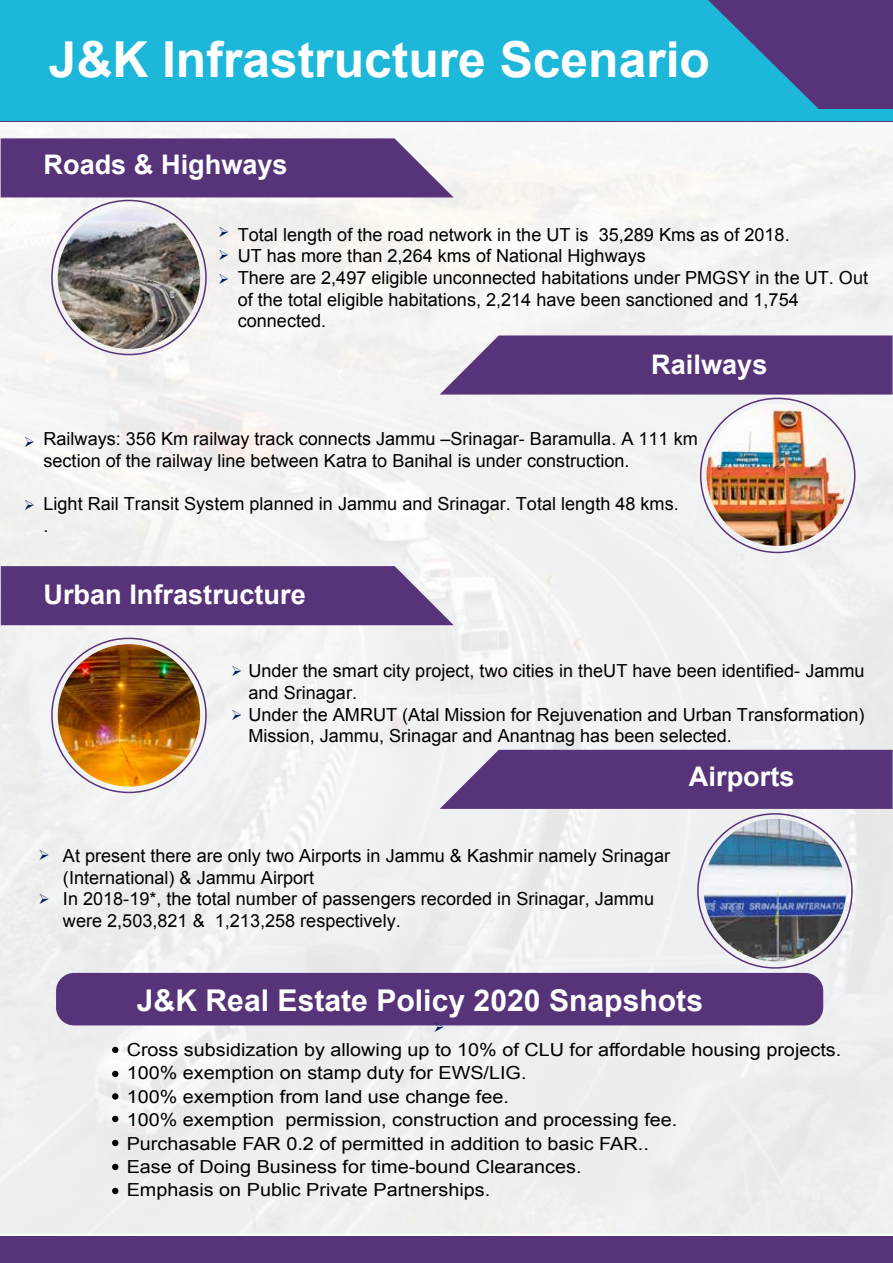
<style>
.page{position:relative;width:893px;height:1263px;background:#fff}
.page>*{position:absolute;margin:0;border:0;box-sizing:border-box;transform-origin:0 0}
.t1{font:700 49.5px "Arial";color:#fff}
.t2{font:700 30px "Arial";color:#fff}
.t3{font:700 27px "Arial";color:#fff}
.t4{font:18px/21.6px "Arial";color:#000}
.t5{font:18px/23.4px "Arial";color:#000;scale:1.1 1}
.t6{font:14.25px/23.4px "Wingdings";color:#002060;text-align:justify}
</style>
<div class="page">
<img style="left:1px;top:121px;width:892px;height:1112px">
<div style="left:0;top:0;width:893px;height:121px;background:#57347a"></div>
<div style="left:0;top:1236px;width:893px;height:27px;background:#57347a"></div>
<div style="left:0;top:0;width:819px;height:121px;background:#1db7d9"></div>
<div style="left:789px;top:109px;width:104px;height:12px;background:#1db7d9"></div>
<div style="left:56px;top:973px;width:767px;height:52px;background:#57347a;border-radius:18px"></div>
<img style="left:58px;top:206px;width:142px;height:143px;border-radius:71px">
<img style="left:704px;top:819px;width:142px;height:142px;border-radius:71px">
<img style="left:706px;top:403px;width:143px;height:143px;border-radius:71px">
<img style="left:58px;top:644px;width:142px;height:143px;border-radius:71px">
<svg style="left:1px;top:138px;width:453px;height:59px;background:#624182"></svg>
<svg style="left:440px;top:335px;width:453px;height:60px;background:#634383"></svg>
<svg style="left:440px;top:750px;width:453px;height:59px;background:#614082"></svg>
<svg style="left:1px;top:566px;width:453px;height:59px;background:#614082"></svg>
<div style="left:289px;top:389px;width:132px;height:59px;background:#f3f3f3"></div>
<svg style="left:112px;top:1047px;width:6px;height:6px"></svg>
<svg style="left:112px;top:1071px;width:6px;height:6px"></svg>
<svg style="left:112px;top:1093px;width:6px;height:6px"></svg>
<svg style="left:112px;top:1116px;width:6px;height:6px"></svg>
<svg style="left:112px;top:1140px;width:6px;height:6px"></svg>
<svg style="left:112px;top:1164px;width:6px;height:6px"></svg>
<svg style="left:112px;top:1188px;width:6px;height:6px"></svg>
<svg style="left:40px;top:849px;width:9px;height:11px"></svg>
<svg style="left:40px;top:893px;width:9px;height:10px"></svg>
<svg style="left:233px;top:666px;width:8px;height:10px"></svg>
<svg style="left:233px;top:709px;width:8px;height:11px"></svg>
<svg style="left:25px;top:436px;width:9px;height:11px"></svg>
<svg style="left:25px;top:499px;width:9px;height:11px"></svg>
<svg style="left:435px;top:1025px;width:9px;height:7px"></svg>
<h1 class="t1" style="left:49px;top:27px;width:663px">J&amp;K Infrastructure Scenario</h1>
<h3 class="t3" style="left:44px;top:146px;width:246px">Roads &amp; Highways</h3>
<p class="t6" style="left:218px;top:220px;width:13px">➢ ➢ ➢</p>
<p class="t4" style="left:238px;top:224px;width:632px">Total length of the road network in the UT is 35,289 Kms as of 2018.<br>UT has more than 2,264 kms of National Highways<br>There are 2,497 eligible unconnected habitations under PMGSY in the UT. Out of the total eligible habitations, 2,214 have been sanctioned and 1,754 connected.</p>
<h3 class="t3" style="left:651px;top:347px;width:118px">Railways</h3>
<p class="t4" style="left:44px;top:428px;width:656px">Railways: 356 Km railway track connects Jammu –Srinagar- Baramulla. A 111 km section of the railway line between Katra to Banihal is under construction.</p>
<p class="t4" style="left:44px;top:493px;width:637px">Light Rail Transit System planned in Jammu and Srinagar. Total length 48 kms. .</p>
<h3 class="t3" style="left:44px;top:577px;width:264px">Urban Infrastructure</h3>
<p class="t4" style="left:248px;top:660px;width:618px">Under the smart city project, two cities in theUT have been identified- Jammu and Srinagar.<br>Under the AMRUT (Atal Mission for Rejuvenation and Urban Transformation)<br>Mission, Jammu, Srinagar and Anantnag has been selected.</p>
<h3 class="t3" style="left:689px;top:759px;width:107px">Airports</h3>
<p class="t4" style="left:63px;top:845px;width:609px">At present there are only two Airports in Jammu &amp; Kashmir namely Srinagar (International) &amp; Jammu Airport<br>In 2018-19*, the total number of passengers recorded in Srinagar, Jammu were 2,503,821 &amp; 1,213,258 respectively.</p>
<h2 class="t2" style="left:137px;top:981px;width:568px">J&amp;K Real Estate Policy 2020 Snapshots</h2>
<p class="t5" style="left:127px;top:1038px;width:651px">Cross subsidization by allowing up to 10% of CLU for affordable housing projects.<br>100% exemption on stamp duty for EWS/LIG.<br>100% exemption from land use change fee.<br>100% exemption permission, construction and processing fee.<br>Purchasable FAR 0.2 of permitted in addition to basic FAR..<br>Ease of Doing Business for time-bound Clearances.<br>Emphasis on Public Private Partnerships.</p>
</div>
